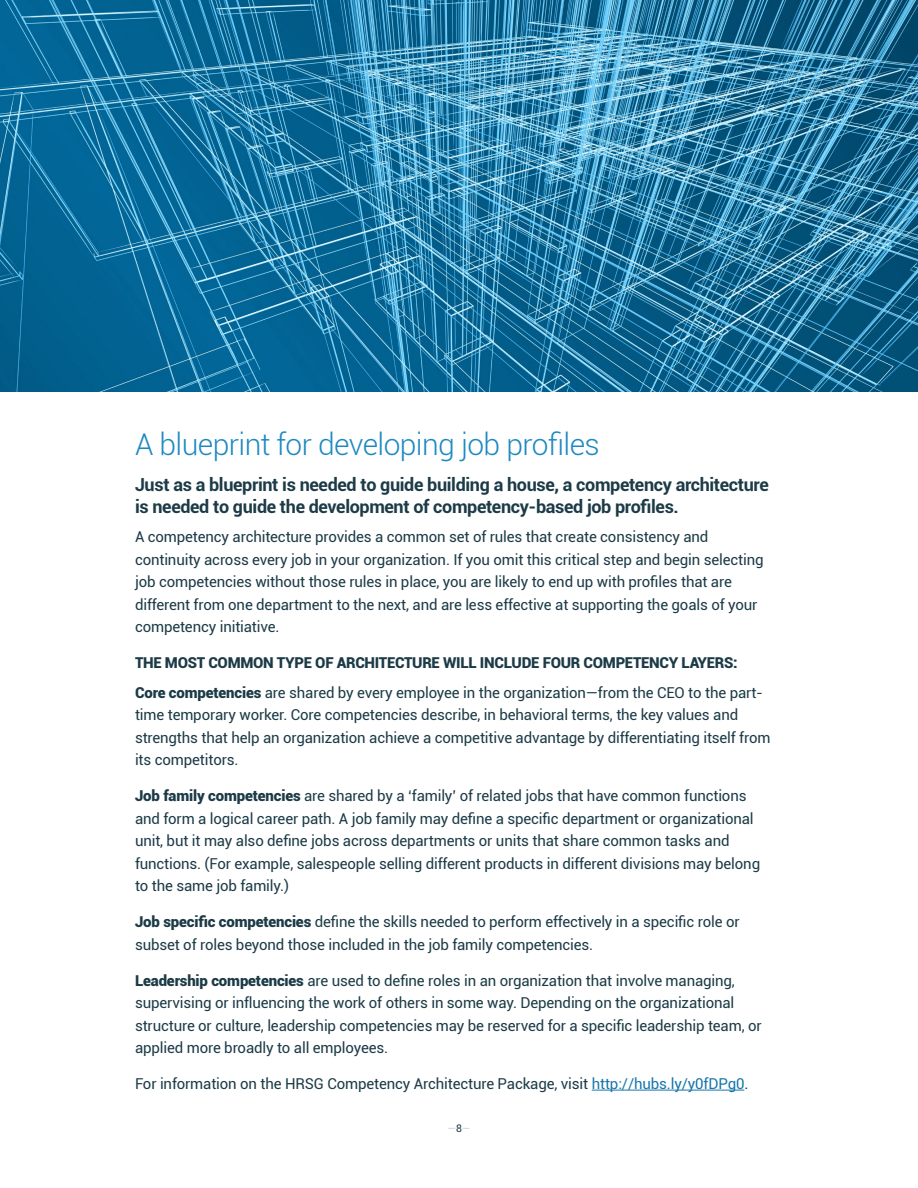
<style>
.page{position:relative;width:918px;height:1188px;background:#fff}
.page>*{position:absolute;margin:0;border:0;box-sizing:border-box;transform-origin:0 0}
.t1{font:300 30px "Roboto";letter-spacing:-.02em;color:#1e89c1}
.t2{font:700 18px/22.5px "Roboto";letter-spacing:-.02em;color:#1c3b47}
.t3{font:15px/22.5px "Roboto";letter-spacing:-.01em;color:#1c3b47}
.t4{font:900 15px/29.2px "Roboto";letter-spacing:-.02em;color:#1c3b47}
.t5{font:10.5px "Roboto";color:#bdd2dc}
.s1{font-weight:400}
.s2{font-weight:900}
.s3{color:#1776ab}
.s4{color:#1c3b47}
</style>
<div class="page">
<hr style="left:592px;top:1090px;width:152px;height:1px;background:#1776ab">
<img style="left:0;top:0;width:918px;height:392px">
<h1 class="t1" style="left:135px;top:423px;width:466px">A blueprint for developing job profiles</h1>
<p class="t2" style="left:135px;top:472px;width:635px">Just as a blueprint is needed to guide building a house, a competency architecture is needed to guide the development of competency-based job profiles.</p>
<p class="t3" style="left:135px;top:525px;width:630px">A competency architecture provides a common set of rules that create consistency and continuity across every job in your organization. If you omit this critical step and begin selecting job competencies without those rules in place, you are likely to end up with profiles that are different from one department to the next, and are less effective at supporting the goals of your competency initiative.</p>
<p class="t4" style="left:135px;top:648px;width:630px">THE MOST COMMON TYPE OF ARCHITECTURE WILL INCLUDE FOUR COMPETENCY LAYERS:<br>Core competencies <span class="s1">are shared by every employee in the organization—from the CEO to the part-</span></p>
<p class="t3" style="left:135px;top:703px;width:637px">time temporary worker. Core competencies describe, in behavioral terms, the key values and strengths that help an organization achieve a competitive advantage by differentiating itself from its competitors.</p>
<p class="t3" style="left:135px;top:784px;width:627px"><span class="s2">Job family competencies</span> are shared by a ‘family’ of related jobs that have common functions and form a logical career path. A job family may define a specific department or organizational unit, but it may also define jobs across departments or units that share common tasks and functions. (For example, salespeople selling different products in different divisions may belong to the same job family.)</p>
<p class="t3" style="left:135px;top:910px;width:606px"><span class="s2">Job specific competencies</span> define the skills needed to perform effectively in a specific role or subset of roles beyond those included in the job family competencies.</p>
<p class="t3" style="left:135px;top:968px;width:628px"><span class="s2">Leadership competencies</span> are used to define roles in an organization that involve managing, supervising or influencing the work of others in some way. Depending on the organizational structure or culture, leadership competencies may be reserved for a specific leadership team, or applied more broadly to all employees.</p>
<p class="t3" style="left:135px;top:1072px;width:615px">For information on the HRSG Competency Architecture Package, visit <span class="s3">http://hubs.ly/y0fDPg0</span>.</p>
<p class="t5" style="left:448px;top:1121px;width:24px">—<span class="s4">8</span>—</p>
</div>
